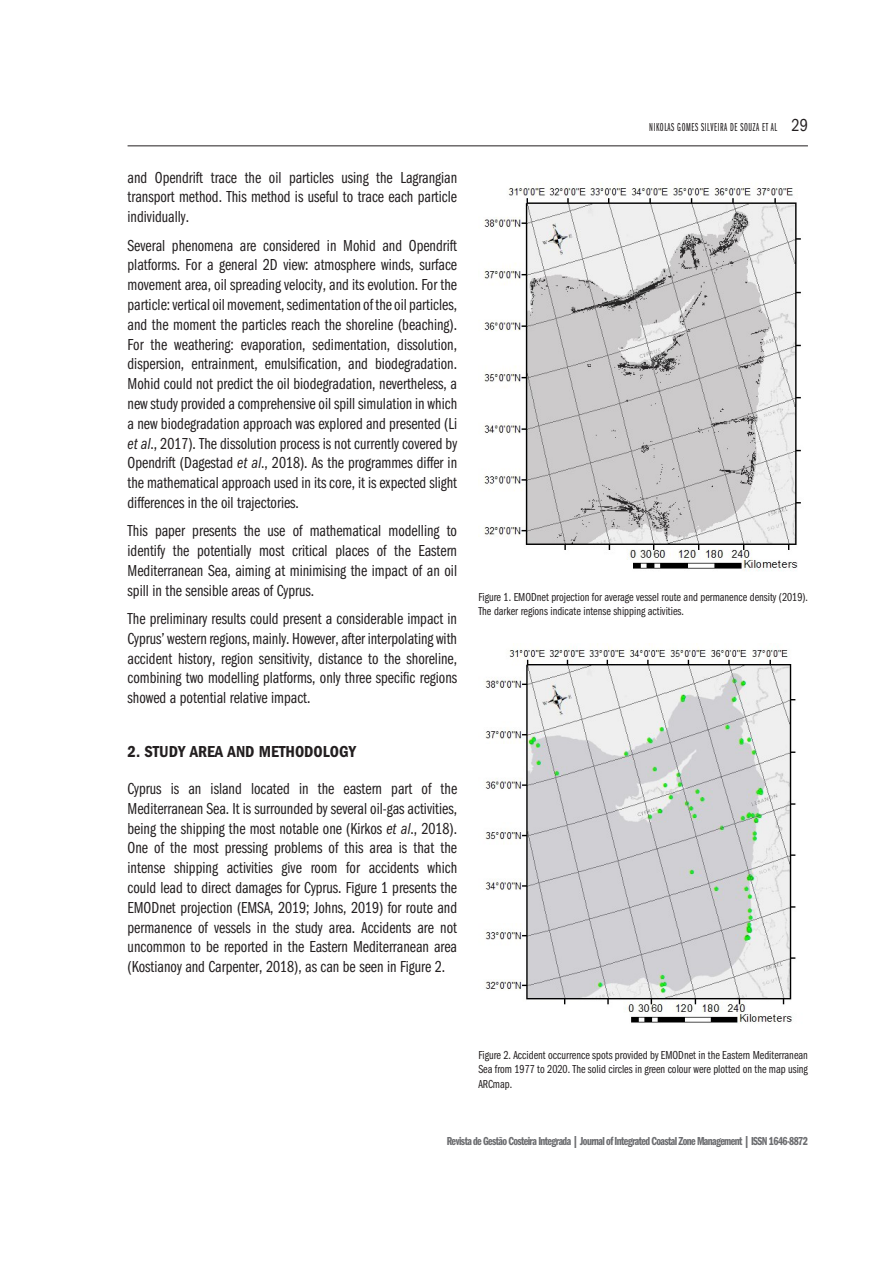
<style>
.page{position:relative;width:893px;height:1263px;background:#fff}
.page>*{position:absolute;margin:0;border:0;box-sizing:border-box;transform-origin:0 0}
.Corpo{font:16.5px/19.8px "ITC Franklin Gothic Std Bk Cp";color:#231f20;text-align:justify}
._1{font:16.5px "ITC Franklin Gothic Std Dm Cd";color:#231f20}
.Legenda{font:12px/14.4px "ITC Franklin Gothic Std Bk Cp";color:#231f20}
.t1{font:12px "ITC Franklin Gothic Std Dm Cp";letter-spacing:-.05em;color:#6c6d70}
.t2{font:12px "ITC Franklin Gothic Std Bk X Cp";letter-spacing:.05em;color:#231f20;scale:.9 1}
.s1{font-family:"ITC Franklin Gothic Std Bk Cp It"}
.s2{font-family:"ITC Franklin Gothic Std";font-stretch:condensed;font-size:18px}
</style>
<div class="page">
<hr style="left:128px;top:145px;width:680px;height:1px;background:#231f20">
<img style="left:484px;top:183px;width:317px;height:388px">
<img style="left:485px;top:646px;width:311px;height:377px">
<p class="Corpo" style="left:128px;top:168px;width:331px">and Opendrift trace the oil particles using the Lagrangian transport method. This method is useful to trace each particle individually.</p>
<p class="Corpo" style="left:128px;top:236px;width:331px">Several phenomena are considered in Mohid and Opendrift platforms. For a general 2D view: atmosphere winds, surface movement area, oil spreading velocity, and its evolution. For the particle: vertical oil movement, sedimentation of the oil particles, and the moment the particles reach the shoreline (beaching).<br>For the weathering: evaporation, sedimentation, dissolution, dispersion, entrainment, emulsification, and biodegradation.<br>Mohid could not predict the oil biodegradation, nevertheless, a new study provided a comprehensive oil spill simulation in which a new biodegradation approach was explored and presented (Li <span class="s1">et al</span>., 2017). The dissolution process is not currently covered by Opendrift (Dagestad <span class="s1">et al</span>., 2018). As the programmes differ in the mathematical approach used in its core, it is expected slight differences in the oil trajectories.</p>
<p class="Corpo" style="left:128px;top:521px;width:331px">This paper presents the use of mathematical modelling to identify the potentially most critical places of the Eastern Mediterranean Sea, aiming at minimising the impact of an oil spill in the sensible areas of Cyprus.</p>
<p class="Corpo" style="left:128px;top:609px;width:331px">The preliminary results could present a considerable impact in Cyprus’ western regions, mainly. However, after interpolating with accident history, region sensitivity, distance to the shoreline, combining two modelling platforms, only three specific regions showed a potential relative impact.</p>
<p class="_1" style="left:128px;top:742px;width:230px">2. STUDY AREA AND METHODOLOGY</p>
<p class="Corpo" style="left:128px;top:779px;width:331px">Cyprus is an island located in the eastern part of the Mediterranean Sea. It is surrounded by several oil-gas activities, being the shipping the most notable one (Kirkos <span class="s1">et al</span>., 2018).<br>One of the most pressing problems of this area is that the intense shipping activities give room for accidents which could lead to direct damages for Cyprus. Figure 1 presents the EMODnet projection (EMSA, 2019; Johns, 2019) for route and permanence of vessels in the study area. Accidents are not uncommon to be reported in the Eastern Mediterranean area (Kostianoy and Carpenter, 2018), as can be seen in Figure 2.</p>
<p class="t2" style="left:649px;top:121px;width:42px">NIKOLAS GOMES</p>
<p class="t2" style="left:701px;top:121px;width:9px">SILVEIRA</p>
<p class="t2" style="left:730px;top:121px;width:88px">DE SOUZA ET AL <span class="s2">29</span></p>
<p class="Legenda" style="left:478px;top:590px;width:331px">Figure 1. EMODnet projection for average vessel route and permanence density (2019).<br>The darker regions indicate intense shipping activities.</p>
<p class="Legenda" style="left:478px;top:1048px;width:331px;text-align:justify">Figure 2. Accident occurrence spots provided by EMODnet in the Eastern Mediterranean Sea from 1977 to 2020. The solid circles in green colour were plotted on the map using ARCmap.</p>
<p class="t1" style="left:447px;top:1134px;width:363px">Revista de Gestão Costeira Integrada | Journal of Integrated Coastal Zone Management | ISSN 1646-8872</p>
</div>
